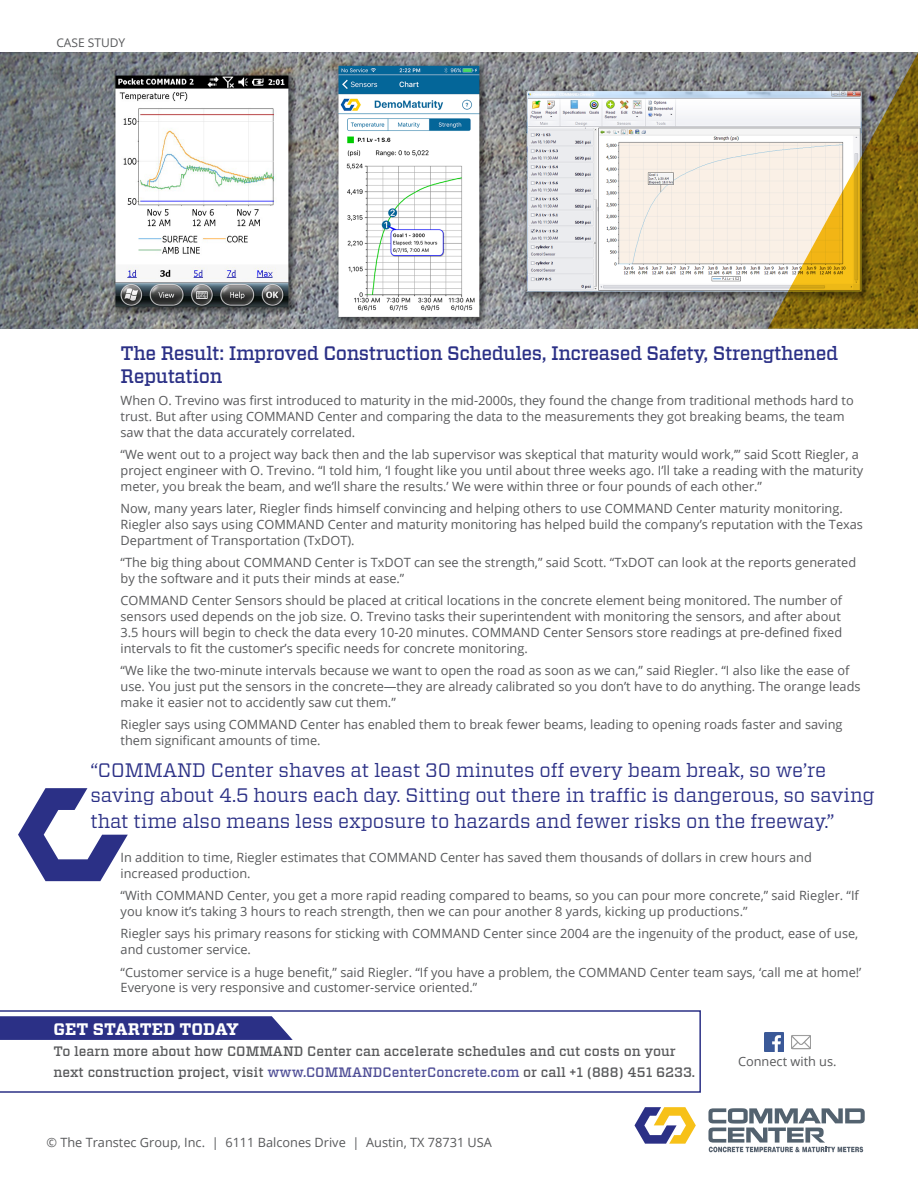
<style>
.page{position:relative;width:918px;height:1188px;background:#fff}
.page>*{position:absolute;margin:0;border:0;box-sizing:border-box;transform-origin:0 0}
.t1{font:19.5px/25.5px "Vitesse";letter-spacing:-.005em;color:#2b3086}
.t2{font:500 19.5px/22.5px "Vitesse";letter-spacing:-.02em;color:#2b3086}
.t3{font:700 16.65px "Vitesse";color:#fff}
.t4{font:500 13.65px/21.3px "Vitesse";color:#58595b}
.t5{font:12.75px/15.8px "Open Sans";color:#58595b}
.t6{font:12px "Open Sans";color:#58595b}
.s1{color:#4f4e96}
</style>
<div class="page">
<img style="left:0;top:53px;width:768px;height:276px">
<svg style="left:0;top:1010px;width:701px;height:83px"></svg>
<svg style="left:18px;top:788px;width:110px;height:93px"></svg>
<svg style="left:634px;top:1107px;width:62px;height:37px"></svg>
<svg style="left:708px;top:1108px;width:157px;height:44px"></svg>
<img style="left:764px;top:1032px;width:19px;height:19px">
<img style="left:791px;top:1035px;width:19px;height:15px">
<svg style="left:768px;top:53px;width:150px;height:276px;background:#b5a471"></svg>
<p class="t6" style="left:56px;top:34px;width:70px">CASE STUDY</p>
<p class="t2" style="left:121px;top:342px;width:719px">The Result: Improved Construction Schedules, Increased Safety, Strengthened<br>Reputation</p>
<p class="t5" style="left:121px;top:392px;width:735px">When O. Trevino was first introduced to maturity in the mid-2000s, they found the change from traditional methods hard to trust. But after using COMMAND Center and comparing the data to the measurements they got breaking beams, the team saw that the data accurately correlated.</p>
<p class="t5" style="left:121px;top:446px;width:744px">“We went out to a project way back then and the lab supervisor was skeptical that maturity would work,’” said Scott Riegler, a project engineer with O. Trevino. “I told him, ‘I fought like you until about three weeks ago. I’ll take a reading with the maturity meter, you break the beam, and we’ll share the results.’ We were within three or four pounds of each other.”</p>
<p class="t5" style="left:121px;top:500px;width:744px">Now, many years later, Riegler finds himself convincing and helping others to use COMMAND Center maturity monitoring.<br>Riegler also says using COMMAND Center and maturity monitoring has helped build the company’s reputation with the Texas<br>Department of Transportation (TxDOT).</p>
<p class="t5" style="left:121px;top:554px;width:737px">“The big thing about COMMAND Center is TxDOT can see the strength,” said Scott. “TxDOT can look at the reports generated by the software and it puts their minds at ease.”</p>
<p class="t5" style="left:121px;top:593px;width:723px;text-align:justify">COMMAND Center Sensors should be placed at critical locations in the concrete element being monitored. The number of sensors used depends on the job size. O. Trevino tasks their superintendent with monitoring the sensors, and after about 3.5 hours will begin to check the data every 10-20 minutes. COMMAND Center Sensors store readings at pre-defined fixed intervals to fit the customer’s specific needs for concrete monitoring.</p>
<p class="t5" style="left:121px;top:662px;width:742px">“We like the two-minute intervals because we want to open the road as soon as we can,” said Riegler. “I also like the ease of use. You just put the sensors in the concrete—they are already calibrated so you don’t have to do anything. The orange leads make it easier not to accidently saw cut them.”</p>
<p class="t5" style="left:121px;top:716px;width:724px">Riegler says using COMMAND Center has enabled them to break fewer beams, leading to opening roads faster and saving them significant amounts of time.</p>
<p class="t1" style="left:90px;top:757px;width:786px">“COMMAND Center shaves at least 30 minutes off every beam break, so we’re saving about 4.5 hours each day. Sitting out there in traffic is dangerous, so saving that time also means less exposure to hazards and fewer risks on the freeway.”</p>
<p class="t5" style="left:121px;top:849px;width:693px">In addition to time, Riegler estimates that COMMAND Center has saved them thousands of dollars in crew hours and increased production.</p>
<p class="t5" style="left:121px;top:887px;width:740px">“With COMMAND Center, you get a more rapid reading compared to beams, so you can pour more concrete,” said Riegler. “If you know it’s taking 3 hours to reach strength, then we can pour another 8 yards, kicking up productions.”</p>
<p class="t5" style="left:121px;top:926px;width:739px">Riegler says his primary reasons for sticking with COMMAND Center since 2004 are the ingenuity of the product, ease of use, and customer service.</p>
<p class="t5" style="left:121px;top:964px;width:742px">“Customer service is a huge benefit,” said Riegler. “If you have a problem, the COMMAND Center team says, ‘call me at home!’<br>Everyone is very responsive and customer-service oriented.”</p>
<p class="t3" style="left:54px;top:1018px;width:187px">GET STARTED TODAY</p>
<p class="t4" style="left:54px;top:1041px;width:643px">To learn more about how COMMAND Center can accelerate schedules and cut costs on your next construction project, visit <span class="s1">www.COMMANDCenterConcrete.com</span> or call +1 (888) 451 6233.</p>
<p class="t5" style="left:738px;top:1054px;width:100px">Connect with us.</p>
<p class="t5" style="left:46px;top:1134px;width:447px">© The Transtec Group, Inc. | 6111 Balcones Drive | Austin, TX 78731 USA</p>
</div>
